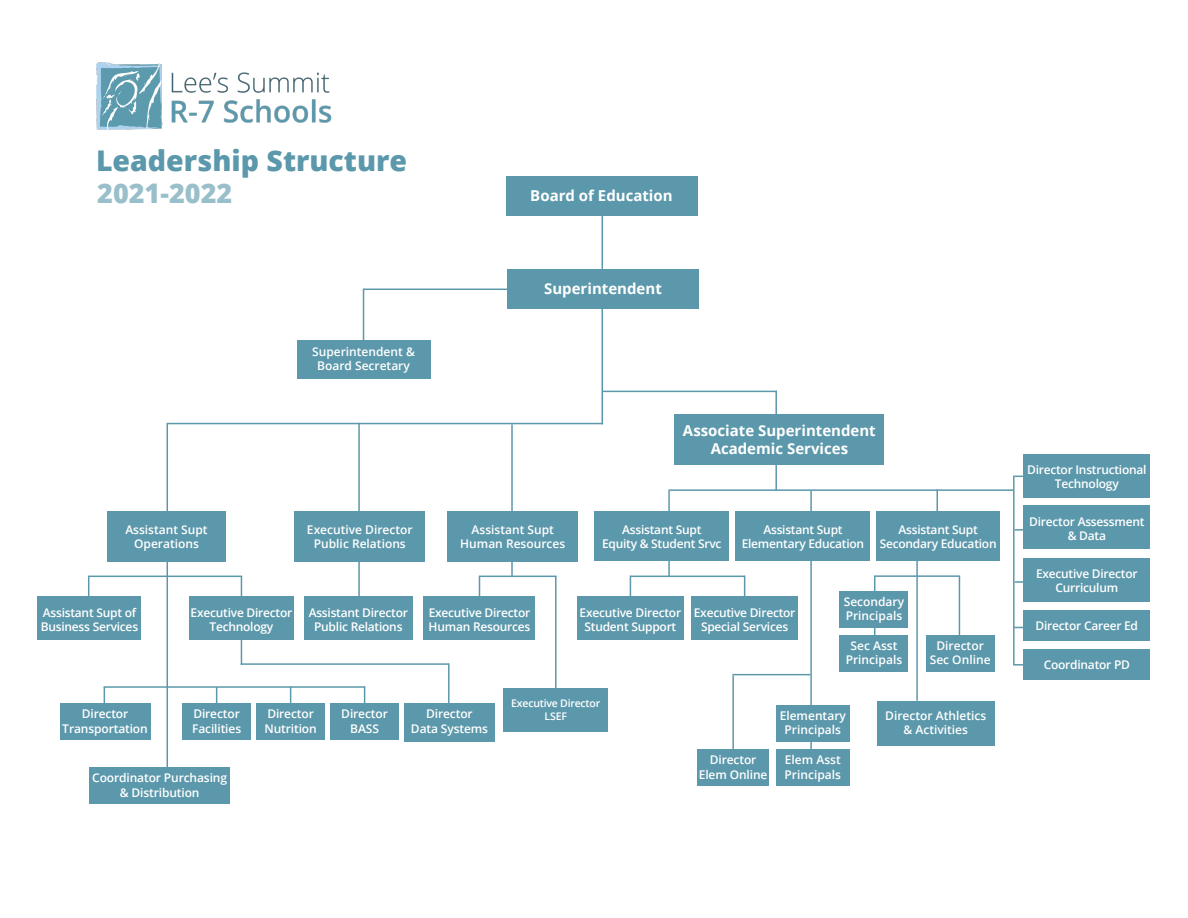
<style>
.page{position:relative;width:1188px;height:918px;background:#fff}
.page>*{position:absolute;margin:0;border:0;box-sizing:border-box;transform-origin:0 0}
.t1{font:800 28.5px "Open Sans";color:#5c98ab}
.t2{font:800 27px "Open Sans";color:#99bfca}
.t3{font:700 15px/18px "Open Sans";color:#fff;text-align:center}
.t4{font:600 12px/14.4px "Open Sans";letter-spacing:-.02em;color:#fff;text-align:center}
.t5{font:600 12px/14.4px "Open Sans";color:#fff;text-align:center}
.t6{font:600 10.5px "Open Sans";letter-spacing:-.02em;color:#fff}
</style>
<div class="page">
<div style="left:506px;top:176px;width:191px;height:39px;background:#5c98ab"></div>
<div style="left:507px;top:269px;width:192px;height:39px;background:#5c98ab"></div>
<div style="left:297px;top:340px;width:133px;height:38px;background:#5c98ab"></div>
<div style="left:674px;top:415px;width:210px;height:50px;background:#5c98ab"></div>
<div style="left:448px;top:511px;width:130px;height:51px;background:#5c98ab"></div>
<div style="left:295px;top:511px;width:130px;height:51px;background:#5c98ab"></div>
<div style="left:304px;top:596px;width:109px;height:44px;background:#5c98ab"></div>
<div style="left:189px;top:596px;width:105px;height:44px;background:#5c98ab"></div>
<div style="left:38px;top:596px;width:103px;height:44px;background:#5c98ab"></div>
<div style="left:577px;top:596px;width:107px;height:44px;background:#5c98ab"></div>
<div style="left:691px;top:596px;width:107px;height:44px;background:#5c98ab"></div>
<div style="left:424px;top:596px;width:111px;height:44px;background:#5c98ab"></div>
<div style="left:503px;top:688px;width:105px;height:44px;background:#5c98ab"></div>
<div style="left:595px;top:511px;width:134px;height:50px;background:#5c98ab"></div>
<div style="left:736px;top:511px;width:134px;height:50px;background:#5c98ab"></div>
<div style="left:876px;top:511px;width:123px;height:49px;background:#5c98ab"></div>
<div style="left:1024px;top:454px;width:126px;height:44px;background:#5c98ab"></div>
<div style="left:1024px;top:505px;width:126px;height:44px;background:#5c98ab"></div>
<div style="left:1024px;top:558px;width:126px;height:43px;background:#5c98ab"></div>
<div style="left:1024px;top:610px;width:126px;height:30px;background:#5c98ab"></div>
<div style="left:1024px;top:649px;width:126px;height:30px;background:#5c98ab"></div>
<div style="left:107px;top:511px;width:119px;height:51px;background:#5c98ab"></div>
<hr style="left:602px;top:215px;width:1px;height:54px;background:#5c98ab">
<hr style="left:602px;top:308px;width:1px;height:116px;background:#5c98ab">
<hr style="left:511px;top:424px;width:2px;height:153px;background:#5c98ab">
<hr style="left:358px;top:423px;width:2px;height:180px;background:#5c98ab">
<hr style="left:167px;top:423px;width:1px;height:355px;background:#5c98ab">
<hr style="left:775px;top:391px;width:2px;height:100px;background:#5c98ab">
<hr style="left:668px;top:489px;width:2px;height:88px;background:#5c98ab">
<hr style="left:810px;top:491px;width:2px;height:267px;background:#5c98ab">
<svg style="left:937px;top:491px;width:1px;height:20px"></svg>
<hr style="left:916px;top:561px;width:2px;height:140px;background:#5c98ab">
<hr style="left:602px;top:391px;width:175px;height:1px;background:#5c98ab">
<hr style="left:168px;top:423px;width:435px;height:1px;background:#5c98ab">
<hr style="left:670px;top:489px;width:343px;height:2px;background:#5c98ab">
<hr style="left:874px;top:576px;width:1px;height:69px;background:#5c98ab">
<hr style="left:1013px;top:476px;width:2px;height:190px;background:#5c98ab">
<hr style="left:959px;top:576px;width:1px;height:70px;background:#5c98ab">
<hr style="left:874px;top:575px;width:86px;height:2px;background:#5c98ab">
<svg style="left:1015px;top:529px;width:9px;height:2px"></svg>
<svg style="left:1015px;top:581px;width:9px;height:2px"></svg>
<svg style="left:1014px;top:664px;width:10px;height:2px"></svg>
<hr style="left:630px;top:576px;width:115px;height:1px;background:#5c98ab">
<svg style="left:744px;top:577px;width:1px;height:19px"></svg>
<svg style="left:630px;top:577px;width:1px;height:19px"></svg>
<hr style="left:479px;top:576px;width:78px;height:1px;background:#5c98ab">
<hr style="left:555px;top:576px;width:2px;height:114px;background:#5c98ab">
<hr style="left:479px;top:577px;width:1px;height:33px;background:#5c98ab">
<hr style="left:88px;top:576px;width:154px;height:1px;background:#5c98ab">
<hr style="left:241px;top:576px;width:1px;height:89px;background:#5c98ab">
<hr style="left:88px;top:577px;width:1px;height:33px;background:#5c98ab">
<hr style="left:241px;top:663px;width:208px;height:2px;background:#5c98ab">
<hr style="left:448px;top:663px;width:2px;height:67px;background:#5c98ab">
<hr style="left:104px;top:686px;width:261px;height:2px;background:#5c98ab">
<hr style="left:104px;top:687px;width:1px;height:33px;background:#5c98ab">
<hr style="left:364px;top:686px;width:1px;height:33px;background:#5c98ab">
<hr style="left:290px;top:686px;width:1px;height:33px;background:#5c98ab">
<hr style="left:216px;top:687px;width:1px;height:33px;background:#5c98ab">
<hr style="left:732px;top:674px;width:78px;height:1px;background:#5c98ab">
<hr style="left:732px;top:675px;width:2px;height:92px;background:#5c98ab">
<hr style="left:364px;top:289px;width:154px;height:1px;background:#5c98ab">
<hr style="left:363px;top:289px;width:1px;height:54px;background:#5c98ab">
<div style="left:840px;top:591px;width:68px;height:36px;background:#5c98ab"></div>
<div style="left:776px;top:705px;width:73px;height:37px;background:#5c98ab"></div>
<div style="left:840px;top:635px;width:68px;height:36px;background:#5c98ab"></div>
<div style="left:776px;top:749px;width:73px;height:37px;background:#5c98ab"></div>
<div style="left:926px;top:635px;width:69px;height:36px;background:#5c98ab"></div>
<div style="left:697px;top:749px;width:72px;height:37px;background:#5c98ab"></div>
<div style="left:404px;top:703px;width:91px;height:39px;background:#5c98ab"></div>
<div style="left:330px;top:703px;width:69px;height:37px;background:#5c98ab"></div>
<div style="left:256px;top:703px;width:69px;height:37px;background:#5c98ab"></div>
<div style="left:183px;top:703px;width:68px;height:37px;background:#5c98ab"></div>
<div style="left:60px;top:703px;width:90px;height:37px;background:#5c98ab"></div>
<div style="left:89px;top:767px;width:141px;height:37px;background:#5c98ab"></div>
<div style="left:877px;top:701px;width:118px;height:44px;background:#5c98ab"></div>
<img style="left:96px;top:62px;width:236px;height:69px">
<p class="t1" style="left:96px;top:139px;width:313px">Leadership Structure</p>
<p class="t2" style="left:97px;top:173px;width:137px">2021-2022</p>
<p class="t3" style="left:530px;top:186px;width:144px">Board of Education</p>
<p class="t5" style="left:312px;top:344px;width:104px">Superintendent &amp;</p>
<p class="t5" style="left:317px;top:358px;width:94px">Board Secretary</p>
<p class="t3" style="left:544px;top:279px;width:119px">Superintendent</p>
<p class="t3" style="left:683px;top:421px;width:194px">Associate Superintendent<br>Academic Services</p>
<p class="t5" style="left:125px;top:522px;width:84px">Assistant Supt</p>
<p class="t5" style="left:134px;top:537px;width:66px">Operations</p>
<p class="t5" style="left:307px;top:522px;width:107px">Executive Director</p>
<p class="t5" style="left:314px;top:537px;width:93px">Public Relations</p>
<p class="t5" style="left:472px;top:522px;width:84px">Assistant Supt</p>
<p class="t5" style="left:460px;top:537px;width:107px">Human Resources</p>
<p class="t4" style="left:622px;top:522px;width:81px">Assistant Supt</p>
<p class="t4" style="left:602px;top:537px;width:121px">Equity &amp; Student Srvc</p>
<p class="t4" style="left:763px;top:522px;width:81px">Assistant Supt</p>
<p class="t4" style="left:742px;top:537px;width:124px">Elementary Education</p>
<p class="t4" style="left:899px;top:522px;width:81px">Assistant Supt</p>
<p class="t4" style="left:880px;top:537px;width:118px">Secondary Education</p>
<p class="t4" style="left:43px;top:605px;width:95px">Assistant Supt of</p>
<p class="t4" style="left:41px;top:619px;width:99px">Business Services</p>
<p class="t4" style="left:191px;top:605px;width:103px">Executive Director</p>
<p class="t4" style="left:210px;top:619px;width:65px">Technology</p>
<p class="t4" style="left:309px;top:605px;width:101px">Assistant Director</p>
<p class="t4" style="left:314px;top:619px;width:90px">Public Relations</p>
<p class="t4" style="left:429px;top:605px;width:103px">Executive Director</p>
<p class="t4" style="left:429px;top:619px;width:103px">Human Resources</p>
<p class="t4" style="left:580px;top:605px;width:103px">Executive Director<br>Student Support</p>
<p class="t4" style="left:694px;top:605px;width:103px">Executive Director<br>Special Services</p>
<p class="t5" style="left:844px;top:594px;width:62px;text-align:left">Secondary<br>Principals</p>
<p class="t5" style="left:846px;top:638px;width:58px">Sec Asst<br>Principals</p>
<p class="t5" style="left:930px;top:638px;width:62px">Director<br>Sec Online</p>
<p class="t4" style="left:62px;top:707px;width:87px">Director<br>Transportation</p>
<p class="t4" style="left:92px;top:771px;width:136px">Coordinator Purchasing &amp; Distribution</p>
<p class="t4" style="left:192px;top:707px;width:51px;text-align:left">Director<br>Facilities</p>
<p class="t4" style="left:264px;top:707px;width:54px;text-align:left">Director<br>Nutrition</p>
<p class="t4" style="left:341px;top:707px;width:48px">Director<br>BASS</p>
<p class="t4" style="left:426px;top:707px;width:48px">Director</p>
<p class="t4" style="left:411px;top:721px;width:79px">Data Systems</p>
<p class="t6" style="left:511px;top:696px;width:90px">Executive Director</p>
<p class="t6" style="left:545px;top:709px;width:24px">LSEF</p>
<p class="t4" style="left:699px;top:752px;width:70px">Director<br>Elem Online</p>
<p class="t5" style="left:780px;top:708px;width:68px">Elementary<br>Principals</p>
<p class="t5" style="left:785px;top:752px;width:58px;text-align:left">Elem Asst<br>Principals</p>
<p class="t5" style="left:885px;top:708px;width:102px">Director Athletics</p>
<p class="t5" style="left:903px;top:722px;width:66px">&amp; Activities</p>
<p class="t4" style="left:1027px;top:462px;width:121px">Director Instructional<br>Technology</p>
<p class="t4" style="left:1029px;top:514px;width:117px">Director Assessment &amp; Data</p>
<p class="t4" style="left:1036px;top:566px;width:103px">Executive Director<br>Curriculum</p>
<p class="t4" style="left:1036px;top:618px;width:104px">Director Career Ed</p>
<p class="t4" style="left:1044px;top:657px;width:88px">Coordinator PD</p>
</div>
